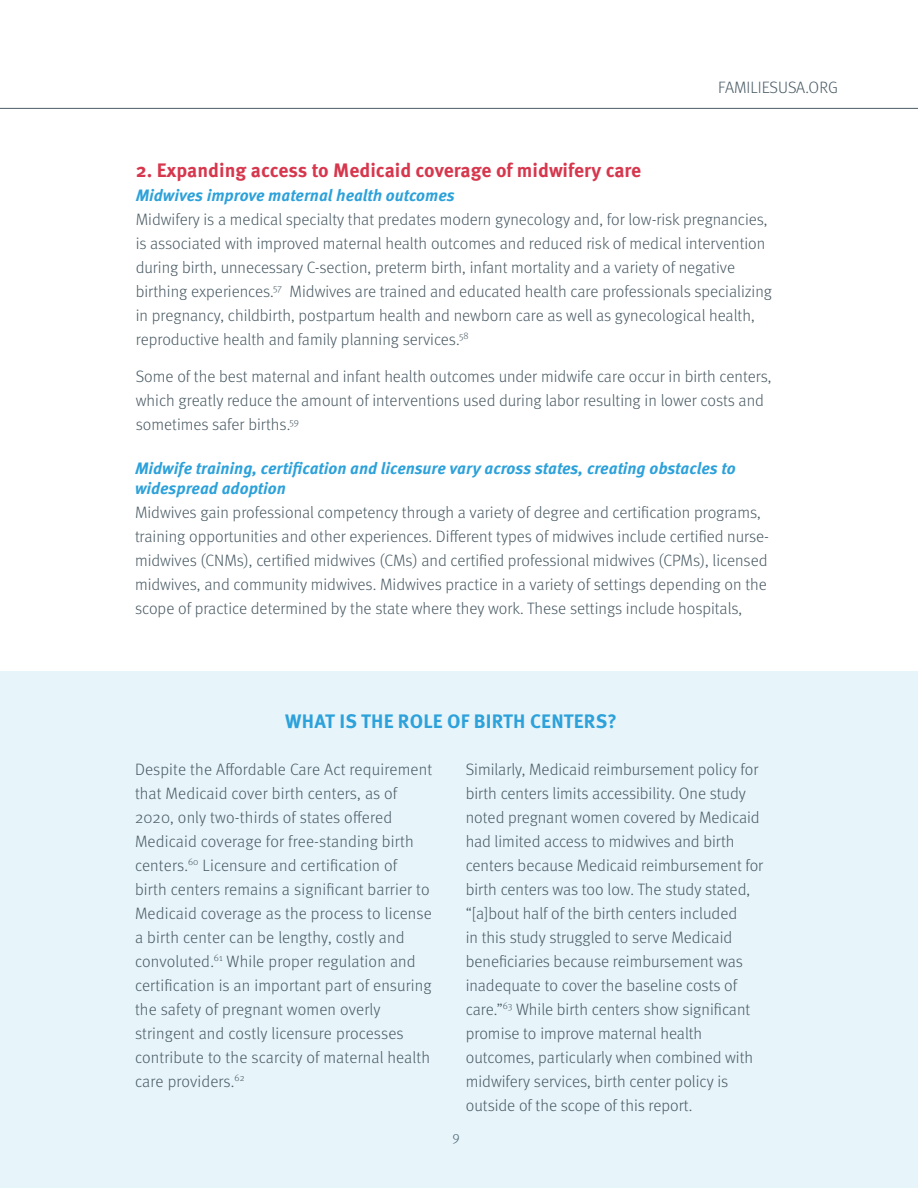
<style>
.page{position:relative;width:918px;height:1188px;background:#fff}
.page>*{position:absolute;margin:0;border:0;box-sizing:border-box;transform-origin:0 0}
.t1{font:700 19.5px "Meta OT";color:#d6374d}
.t2{font:700 19.5px "Meta OT";letter-spacing:.01em;color:#2ca1da}
.t3{font:300 16.5px/24px "Meta OT";color:#4b5c65}
.t4{font:italic 700 16.5px/19.8px "Meta OT";color:#2ca1da}
.t5{font:300 13.5px "Meta OT";color:#4b5c65}
</style>
<div class="page">
<hr style="left:0;top:108px;width:918px;height:1px;background:#4b5c65">
<div style="left:0;top:672px;width:918px;height:516px;background:#e7f4fa"></div>
<p class="t3" style="left:718px;top:76px;width:122px">FAMILIESUSA.ORG</p>
<h2 class="t1" style="left:136px;top:158px;width:507px">2. Expanding access to Medicaid coverage of midwifery care</h2>
<h3 class="t4" style="left:136px;top:185px;width:321px">Midwives improve maternal health outcomes</h3>
<p class="t3" style="left:136px;top:207px;width:638px">Midwifery is a medical specialty that predates modern gynecology and, for low-risk pregnancies, is associated with improved maternal health outcomes and reduced risk of medical intervention during birth, unnecessary C-section, preterm birth, infant mortality and a variety of negative birthing experiences.<sup>57</sup> Midwives are trained and educated health care professionals specializing in pregnancy, childbirth, postpartum health and newborn care as well as gynecological health, reproductive health and family planning services.<sup>58</sup></p>
<p class="t3" style="left:136px;top:365px;width:637px">Some of the best maternal and infant health outcomes under midwife care occur in birth centers, which greatly reduce the amount of interventions used during labor resulting in lower costs and sometimes safer births.<sup>59</sup></p>
<h3 class="t4" style="left:135px;top:459px;width:602px">Midwife training, certification and licensure vary across states, creating obstacles to widespread adoption</h3>
<p class="t3" style="left:135px;top:501px;width:636px">Midwives gain professional competency through a variety of degree and certification programs, training opportunities and other experiences. Different types of midwives include certified nurse&shy;midwives (CNMs), certified midwives (CMs) and certified professional midwives (CPMs), licensed midwives, and community midwives. Midwives practice in a variety of settings depending on the scope of practice determined by the state where they work. These settings include hospitals,</p>
<h1 class="t2" style="left:285px;top:708px;width:333px">WHAT IS THE ROLE OF BIRTH CENTERS?</h1>
<p class="t3" style="left:135px;top:758px;width:299px">Despite the Affordable Care Act requirement that Medicaid cover birth centers, as of 2020, only two-thirds of states offered Medicaid coverage for free-standing birth centers.<sup>60</sup> Licensure and certification of birth centers remains a significant barrier to Medicaid coverage as the process to license a birth center can be lengthy, costly and convoluted.<sup>61</sup> While proper regulation and certification is an important part of ensuring the safety of pregnant women overly stringent and costly licensure processes contribute to the scarcity of maternal health care providers.<sup>62</sup></p>
<p class="t3" style="left:466px;top:758px;width:299px">Similarly, Medicaid reimbursement policy for birth centers limits accessibility. One study noted pregnant women covered by Medicaid had limited access to midwives and birth centers because Medicaid reimbursement for birth centers was too low. The study stated, “[a]bout half of the birth centers included<br>in this study struggled to serve Medicaid beneficiaries because reimbursement was inadequate to cover the baseline costs of care.”<sup>63</sup> While birth centers show significant promise to improve maternal health outcomes, particularly when combined with midwifery services, birth center policy is outside of the scope of this report.</p>
<p class="t5" style="left:452px;top:1131px;width:9px">9</p>
</div>
